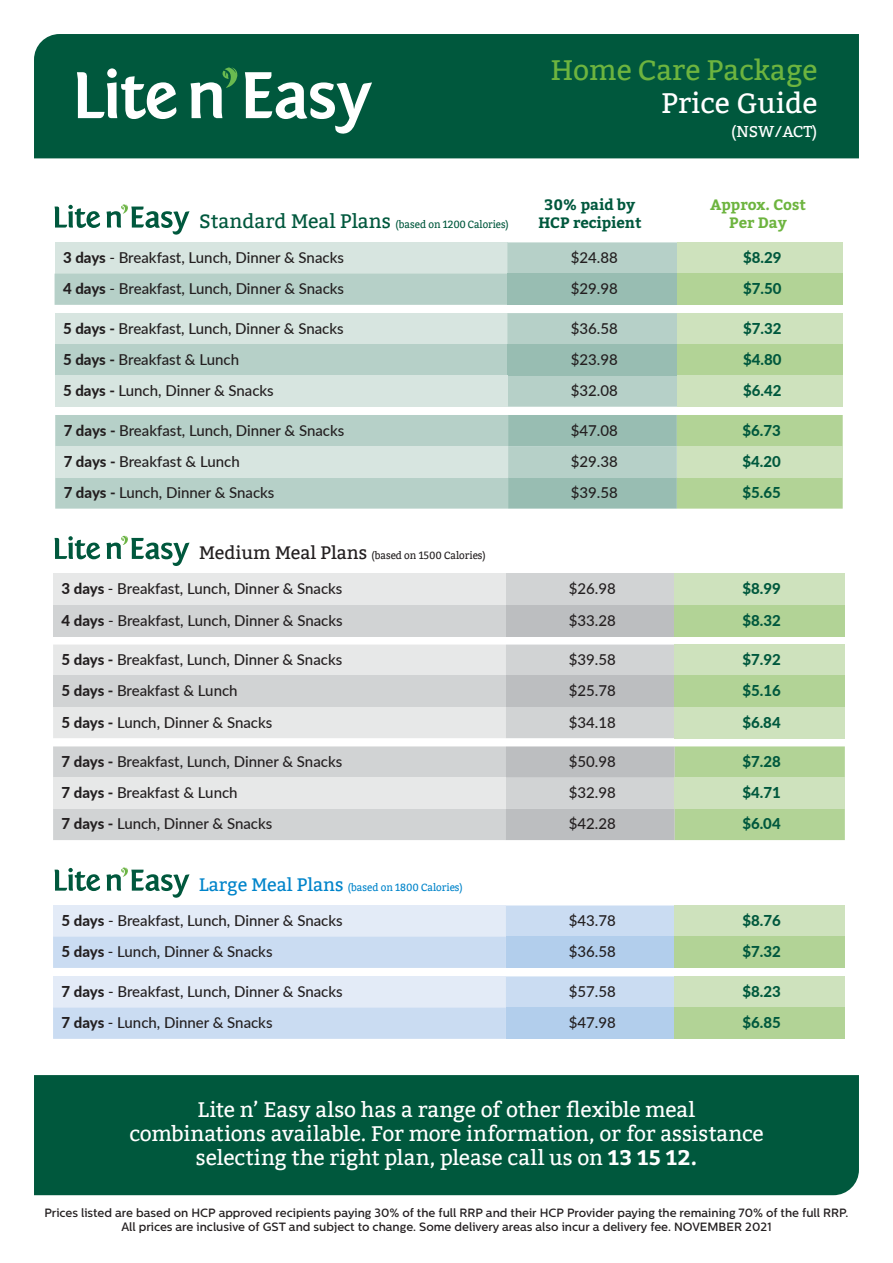
<style>
.page{position:relative;width:893px;height:1263px;background:#fff}
.page>*{position:absolute;margin:0;border:0;box-sizing:border-box;transform-origin:0 0}
.t1{font:28.2px "Bitter";color:#6db43f}
.t2{font:28.2px "Bitter";color:#fff}
.t3{font:21px/24px "Bitter";letter-spacing:-.005em;color:#fff;text-align:center}
.t4{font:15.75px "Bitter";color:#fff}
.t5{font:500 15px "Lato";color:#231f20}
.t6{font:800 15px "Lato";color:#00583d}
.t7{font:700 15px/18px "Bitter";color:#00583d;text-align:center}
.t8{font:700 15px/18px "Bitter";color:#6db43f;text-align:center}
.t9{font:500 12px/14.4px "Centrale Sans";color:#231f20;text-align:center}
.t10{font:10.5px "Bitter";color:#00583d;scale:.94 1}
.t11{font:10.5px "Bitter";color:#231f20;scale:.94 1}
.t12{font:10.5px "Bitter";color:#0084ca;scale:.94 1}
.s1{font-size:19.5px}
.s2{font-weight:800}
.s3{font-size:18px}
.s4{font-weight:700}
</style>
<div class="page">
<div style="left:55px;top:313px;width:452px;height:31px;background:#d7e5e0"></div>
<div style="left:507px;top:313px;width:170px;height:94px;background:#b6d0c8"></div>
<div style="left:677px;top:313px;width:166px;height:31px;background:#cee2bd"></div>
<div style="left:55px;top:344px;width:452px;height:31px;background:#b6d0c8"></div>
<div style="left:507px;top:344px;width:170px;height:31px;background:#98bdb2"></div>
<div style="left:677px;top:344px;width:166px;height:31px;background:#b2d396"></div>
<div style="left:55px;top:375px;width:452px;height:32px;background:#d7e5e0"></div>
<div style="left:677px;top:375px;width:166px;height:32px;background:#cee2bd"></div>
<svg style="left:55px;top:242px;width:622px;height:63px;background:#c4d8d2"></svg>
<div style="left:677px;top:242px;width:166px;height:32px;background:#cee2bd"></div>
<div style="left:507px;top:274px;width:170px;height:31px;background:#98bdb2"></div>
<div style="left:677px;top:274px;width:166px;height:31px;background:#b2d396"></div>
<svg style="left:53px;top:905px;width:622px;height:63px;background:#d4e2f4"></svg>
<div style="left:675px;top:905px;width:170px;height:32px;background:#cee2bd"></div>
<div style="left:506px;top:937px;width:169px;height:31px;background:#b2ceec"></div>
<div style="left:675px;top:937px;width:170px;height:31px;background:#b2d396"></div>
<svg style="left:53px;top:976px;width:622px;height:63px;background:#d4e2f4"></svg>
<div style="left:675px;top:976px;width:170px;height:32px;background:#cee2bd"></div>
<div style="left:506px;top:1008px;width:169px;height:31px;background:#b2ceec"></div>
<div style="left:675px;top:1008px;width:170px;height:31px;background:#b2d396"></div>
<div style="left:55px;top:415px;width:453px;height:94px;background:#b6d0c8"></div>
<svg style="left:508px;top:415px;width:335px;height:94px;background:#a9caac"></svg>
<div style="left:55px;top:446px;width:453px;height:31px;background:#d7e5e0"></div>
<div style="left:677px;top:446px;width:166px;height:31px;background:#cee2bd"></div>
<svg style="left:53px;top:644px;width:622px;height:94px;background:#e0e2e2"></svg>
<div style="left:675px;top:644px;width:170px;height:32px;background:#cee2bd"></div>
<div style="left:53px;top:676px;width:453px;height:31px;background:#d1d3d4"></div>
<div style="left:506px;top:676px;width:169px;height:31px;background:#bcbec0"></div>
<div style="left:675px;top:676px;width:170px;height:31px;background:#b2d396"></div>
<div style="left:675px;top:707px;width:170px;height:31px;background:#cee2bd"></div>
<div style="left:53px;top:574px;width:453px;height:31px;background:#e7e8e8"></div>
<div style="left:506px;top:574px;width:169px;height:31px;background:#d1d3d4"></div>
<div style="left:675px;top:574px;width:170px;height:31px;background:#cee2bd"></div>
<div style="left:53px;top:605px;width:453px;height:31px;background:#d1d3d4"></div>
<div style="left:506px;top:605px;width:169px;height:31px;background:#bcbec0"></div>
<div style="left:675px;top:605px;width:170px;height:31px;background:#b2d396"></div>
<div style="left:53px;top:746px;width:453px;height:94px;background:#d1d3d4"></div>
<svg style="left:506px;top:746px;width:339px;height:94px;background:#bccbb3"></svg>
<div style="left:53px;top:778px;width:453px;height:31px;background:#e7e8e8"></div>
<div style="left:675px;top:778px;width:170px;height:31px;background:#cee2bd"></div>
<div style="left:34px;top:34px;width:825px;height:124px;background:#00583d"></div>
<svg style="left:245px;top:72px;width:127px;height:62px"></svg>
<svg style="left:77px;top:68px;width:100px;height:51px"></svg>
<svg style="left:191px;top:67px;width:48px;height:51px"></svg>
<div style="left:34px;top:1075px;width:825px;height:120px;background:#00583d"></div>
<svg style="left:55px;top:205px;width:45px;height:23px"></svg>
<svg style="left:107px;top:204px;width:83px;height:31px"></svg>
<svg style="left:55px;top:536px;width:45px;height:23px"></svg>
<svg style="left:107px;top:536px;width:83px;height:30px"></svg>
<svg style="left:55px;top:868px;width:45px;height:23px"></svg>
<svg style="left:107px;top:867px;width:83px;height:31px"></svg>
<p class="t10" style="left:199px;top:218px;width:331px"><span class="s1">Standard Meal Plans</span> (based on 1200 Calories)</p>
<h1 class="t1" style="left:551px;top:53px;width:268px">Home Care Package</h1>
<h1 class="t2" style="left:661px;top:87px;width:158px">Price Guide</h1>
<p class="t4" style="left:731px;top:123px;width:88px">(NSW/ACT)</p>
<p class="t7" style="left:538px;top:195px;width:105px">30% paid by<br>HCP recipient</p>
<p class="t8" style="left:710px;top:195px;width:98px">Approx. Cost<br>Per Day</p>
<p class="t5" style="left:63px;top:247px;width:282px"><span class="s2">3 days</span> - Breakfast, Lunch, Dinner &amp; Snacks</p>
<p class="t5" style="left:571px;top:247px;width:49px">$24.88</p>
<p class="t6" style="left:743px;top:246px;width:40px">$8.29</p>
<p class="t5" style="left:63px;top:278px;width:283px"><span class="s2">4 days</span> - Breakfast, Lunch, Dinner &amp; Snacks</p>
<p class="t5" style="left:571px;top:278px;width:49px">$29.98</p>
<p class="t6" style="left:743px;top:278px;width:40px">$7.50</p>
<p class="t5" style="left:63px;top:317px;width:282px"><span class="s2">5 days -</span> Breakfast, Lunch, Dinner &amp; Snacks</p>
<p class="t5" style="left:571px;top:317px;width:49px">$36.58</p>
<p class="t6" style="left:743px;top:317px;width:40px">$7.32</p>
<p class="t5" style="left:63px;top:349px;width:178px"><span class="s2">5 days -</span> Breakfast &amp; Lunch</p>
<p class="t5" style="left:571px;top:349px;width:49px">$23.98</p>
<p class="t6" style="left:743px;top:348px;width:40px">$4.80</p>
<p class="t5" style="left:63px;top:380px;width:212px"><span class="s2">5 days -</span> Lunch, Dinner &amp; Snacks</p>
<p class="t5" style="left:571px;top:380px;width:49px">$32.08</p>
<p class="t6" style="left:743px;top:379px;width:40px">$6.42</p>
<p class="t5" style="left:64px;top:419px;width:282px"><span class="s2">7 days -</span> Breakfast, Lunch, Dinner &amp; Snacks</p>
<p class="t5" style="left:571px;top:419px;width:49px">$47.08</p>
<p class="t6" style="left:742px;top:419px;width:40px">$6.73</p>
<p class="t5" style="left:64px;top:450px;width:178px"><span class="s2">7 days -</span> Breakfast &amp; Lunch</p>
<p class="t5" style="left:571px;top:450px;width:49px">$29.38</p>
<p class="t6" style="left:742px;top:450px;width:40px">$4.20</p>
<p class="t5" style="left:64px;top:482px;width:212px"><span class="s2">7 days -</span> Lunch, Dinner &amp; Snacks</p>
<p class="t5" style="left:571px;top:482px;width:49px">$39.58</p>
<p class="t6" style="left:742px;top:481px;width:40px">$5.65</p>
<p class="t11" style="left:199px;top:549px;width:306px"><span class="s3">Medium Meal Plans</span> (based on 1500 Calories)</p>
<p class="t5" style="left:62px;top:578px;width:282px"><span class="s2">3 days</span> - Breakfast, Lunch, Dinner &amp; Snacks</p>
<p class="t5" style="left:569px;top:578px;width:49px">$26.98</p>
<p class="t6" style="left:742px;top:578px;width:40px">$8.99</p>
<p class="t5" style="left:62px;top:609px;width:283px"><span class="s2">4 days</span> - Breakfast, Lunch, Dinner &amp; Snacks</p>
<p class="t5" style="left:569px;top:609px;width:49px">$33.28</p>
<p class="t6" style="left:742px;top:609px;width:40px">$8.32</p>
<p class="t5" style="left:62px;top:649px;width:282px"><span class="s2">5 days -</span> Breakfast, Lunch, Dinner &amp; Snacks</p>
<p class="t5" style="left:569px;top:649px;width:49px">$39.58</p>
<p class="t6" style="left:742px;top:648px;width:40px">$7.92</p>
<p class="t5" style="left:62px;top:680px;width:178px"><span class="s2">5 days -</span> Breakfast &amp; Lunch</p>
<p class="t5" style="left:569px;top:680px;width:49px">$25.78</p>
<p class="t6" style="left:742px;top:680px;width:40px">$5.16</p>
<p class="t5" style="left:62px;top:711px;width:212px"><span class="s2">5 days -</span> Lunch, Dinner &amp; Snacks</p>
<p class="t5" style="left:569px;top:711px;width:49px">$34.18</p>
<p class="t6" style="left:742px;top:711px;width:40px">$6.84</p>
<p class="t5" style="left:62px;top:751px;width:282px"><span class="s2">7 days -</span> Breakfast, Lunch, Dinner &amp; Snacks</p>
<p class="t5" style="left:569px;top:751px;width:49px">$50.98</p>
<p class="t6" style="left:742px;top:750px;width:40px">$7.28</p>
<p class="t5" style="left:62px;top:782px;width:178px"><span class="s2">7 days -</span> Breakfast &amp; Lunch</p>
<p class="t5" style="left:569px;top:782px;width:49px">$32.98</p>
<p class="t6" style="left:742px;top:782px;width:40px">$4.71</p>
<p class="t5" style="left:62px;top:813px;width:212px"><span class="s2">7 days -</span> Lunch, Dinner &amp; Snacks</p>
<p class="t5" style="left:569px;top:813px;width:49px">$42.28</p>
<p class="t6" style="left:742px;top:813px;width:40px">$6.04</p>
<p class="t12" style="left:199px;top:881px;width:282px"><span class="s3">Large Meal Plans</span> (based on 1800 Calories)</p>
<p class="t5" style="left:62px;top:910px;width:283px"><span class="s2">5 days</span> - Breakfast, Lunch, Dinner &amp; Snacks</p>
<p class="t5" style="left:569px;top:910px;width:49px">$43.78</p>
<p class="t6" style="left:742px;top:909px;width:40px">$8.76</p>
<p class="t5" style="left:62px;top:941px;width:212px"><span class="s2">5 days</span> - Lunch, Dinner &amp; Snacks</p>
<p class="t5" style="left:569px;top:941px;width:49px">$36.58</p>
<p class="t6" style="left:742px;top:941px;width:40px">$7.32</p>
<p class="t5" style="left:62px;top:981px;width:283px"><span class="s2">7 days</span> - Breakfast, Lunch, Dinner &amp; Snacks</p>
<p class="t5" style="left:569px;top:981px;width:49px">$57.58</p>
<p class="t6" style="left:742px;top:980px;width:40px">$8.23</p>
<p class="t5" style="left:62px;top:1012px;width:212px"><span class="s2">7 days</span> - Lunch, Dinner &amp; Snacks</p>
<p class="t5" style="left:569px;top:1012px;width:49px">$47.98</p>
<p class="t6" style="left:742px;top:1011px;width:40px">$6.85</p>
<h2 class="t3" style="left:129px;top:1098px;width:636px">Lite n’ Easy also has a range of other flexible meal combinations available. For more information, or for assistance selecting the right plan, please call us on <span class="s4">13 15 12.</span></h2>
<p class="t9" style="left:44px;top:1205px;width:805px">Prices listed are based on HCP approved recipients paying 30% of the full RRP and their HCP Provider paying the remaining 70% of the full RRP.<br>All prices are inclusive of GST and subject to change. Some delivery areas also incur a delivery fee. NOVEMBER 2021</p>
</div>
